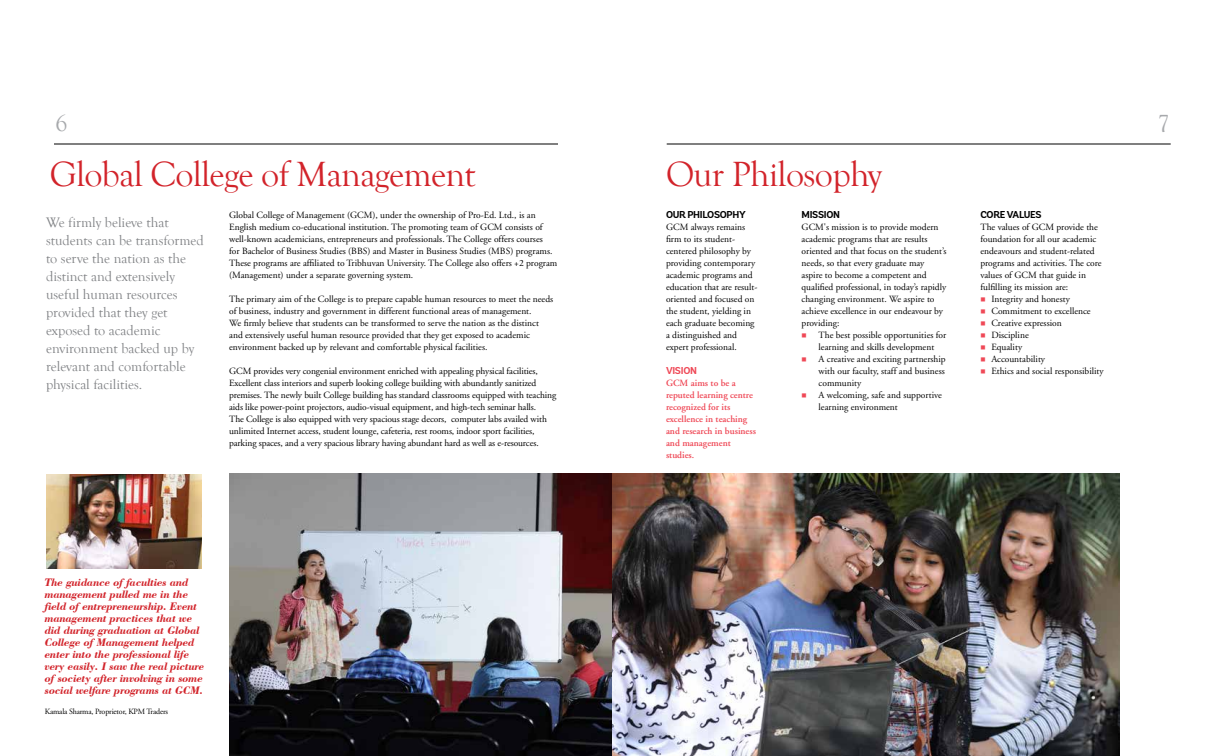
<style>
.page{position:relative;width:1224px;height:756px;background:#fff}
.page>*{position:absolute;margin:0;border:0;box-sizing:border-box;transform-origin:0 0}
.t1{font:36px "Goudy Old Style T";letter-spacing:-.02em;color:#d2232a}
.t2{font:24px "Goudy Old Style T";color:#a7a9ac}
.t3{font:14.2px/18px "Goudy Old Style T";color:#808285}
.t4{font:italic 700 11.5px/12px "Bodoni BT";letter-spacing:-.02em;color:#d2232a}
.t5{font:700 10px "Andes";letter-spacing:-.03em;color:#000}
.t6{font:700 10px "Andes";letter-spacing:-.03em;color:#ef4957}
.t7{font:9.5px/12px "Adobe Garamond";color:#000}
.t8{font:600 9.5px/12px "Adobe Garamond";color:#ef4957}
.t9{font:8px "Adobe Garamond";letter-spacing:-.02em;color:#000}
.s1{color:#ef4957}
</style>
<div class="page">
<hr style="left:54px;top:144px;width:504px;height:1px;background:#000">
<hr style="left:667px;top:144px;width:504px;height:1px;background:#000">
<img style="left:229px;top:474px;width:383px;height:282px">
<img style="left:612px;top:473px;width:508px;height:283px">
<img style="left:46px;top:474px;width:156px;height:94px">
<h2 class="t2" style="left:55px;top:110px;width:14px">6</h2>
<h2 class="t2" style="left:1158px;top:110px;width:13px">7</h2>
<h1 class="t1" style="left:50px;top:154px;width:427px">Global College of Management</h1>
<h1 class="t1" style="left:666px;top:154px;width:217px">Our Philosophy</h1>
<p class="t3" style="left:46px;top:213px;width:159px">We firmly believe that students can be transformed to serve the nation as the distinct and extensively useful human resources provided that they get exposed to academic environment backed up by relevant and comfortable physical facilities.</p>
<p class="t7" style="left:229px;top:209px;width:330px">Global College of Management (GCM), under the ownership of Pro-Ed. Ltd., is an English medium co-educational institution. The promoting team of GCM consists of well-known academicians, entrepreneurs and professionals. The College offers courses<br>for Bachelor of Business Studies (BBS) and Master in Business Studies (MBS) programs.<br>These programs are affiliated to Tribhuvan University. The College also offers +2 program (Management) under a separate governing system.</p>
<p class="t7" style="left:229px;top:293px;width:326px">The primary aim of the College is to prepare capable human resources to meet the needs of business, industry and government in different functional areas of management.<br>We firmly believe that students can be transformed to serve the nation as the distinct and extensively useful human resource provided that they get exposed to academic environment backed up by relevant and comfortable physical facilities.</p>
<p class="t7" style="left:229px;top:365px;width:329px">GCM provides very congenial environment enriched with appealing physical facilities, Excellent class interiors and superb looking college building with abundantly sanitized premises. The newly built College building has standard classrooms equipped with teaching aids like power-point projectors, audio-visual equipment, and high-tech seminar halls.<br>The College is also equipped with very spacious stage decors, computer labs availed with unlimited Internet access, student lounge, cafeteria, rest rooms, indoor sport facilities, parking spaces, and a very spacious library having abundant hard as well as e-resources.</p>
<p class="t5" style="left:666px;top:209px;width:81px">OUR PHILOSOPHY</p>
<p class="t7" style="left:666px;top:222px;width:93px">GCM always remains firm to its student&shy;centered philosophy by providing contemporary academic programs and education that are result&shy;oriented and focused on the student, yielding in each graduate becoming a distinguished and expert professional.</p>
<p class="t6" style="left:666px;top:365px;width:33px">VISION</p>
<p class="t8" style="left:666px;top:378px;width:92px">Gcm aims to be a reputed learning centre recognized for its excellence in teaching and research in business and management studies.</p>
<p class="t5" style="left:802px;top:209px;width:40px">MISSION</p>
<p class="t7" style="left:802px;top:222px;width:146px">GCM's mission is to provide modern academic programs that are results oriented and that focus on the student’s needs, so that every graduate may aspire to become a competent and qualified professional, in today’s rapidly changing environment. We aspire to achieve excellence in our endeavour by providing:</p>
<p class="t7" style="left:802px;top:330px;width:146px;text-align:center"><span class="s1">■</span> The best possible opportunities for learning and skills development</p>
<p class="t7" style="left:819px;top:354px;width:129px;text-align:justify;text-indent:-17px"><span class="s1">■</span> A creative and exciting partnership with our faculty, staff and business community</p>
<p class="t7" style="left:819px;top:390px;width:125px;text-indent:-17px"><span class="s1">■</span> A welcoming, safe and supportive learning environment</p>
<p class="t5" style="left:980px;top:209px;width:63px">CORE VALUES</p>
<p class="t7" style="left:980px;top:222px;width:123px">The values of GCM provide the foundation for all our academic endeavours and student-related programs and activities. The core values of GCM that guide in fulfilling its mission are:</p>
<p class="t7" style="left:980px;top:294px;width:91px"><span class="s1">■</span> Integrity and honesty</p>
<p class="t7" style="left:980px;top:306px;width:112px"><span class="s1">■</span> Commitment to excellence</p>
<p class="t7" style="left:980px;top:318px;width:83px"><span class="s1">■</span> Creative expression</p>
<p class="t7" style="left:980px;top:330px;width:50px"><span class="s1">■</span> Discipline</p>
<p class="t7" style="left:980px;top:342px;width:43px"><span class="s1">■</span> Equality</p>
<p class="t7" style="left:980px;top:354px;width:66px"><span class="s1">■</span> Accountability</p>
<p class="t7" style="left:980px;top:366px;width:125px"><span class="s1">■</span> Ethics and social responsibility</p>
<p class="t4" style="left:45px;top:576px;width:161px">The guidance of faculties and management pulled me in the field of entrepreneurship. Event management practices that we did during graduation at Global<br>College of Management helped enter into the professional life very easily. I saw the real picture of society after involving in some social welfare programs at GCM.</p>
<p class="t9" style="left:45px;top:707px;width:125px">Kamala Sharma, Proprietor, KPM Traders</p>
</div>
